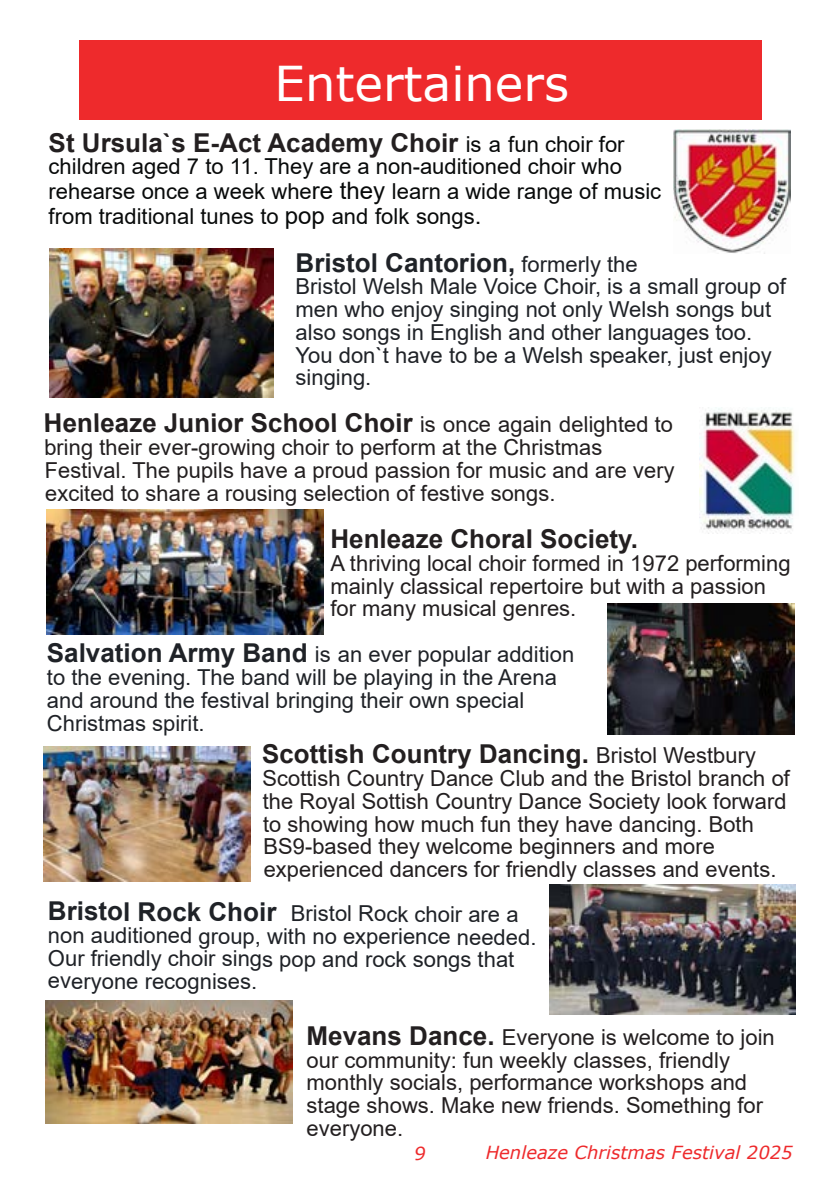
<style>
.page{position:relative;width:840px;height:1191px;background:#fff}
.page>*{position:absolute;margin:0;border:0;box-sizing:border-box;transform-origin:0 0}
.t1{font:48px "Verdana";color:#fff}
.t2{font:700 26px "Arial";color:#231f20}
.t3{font:700 26px "Arial";color:#1f2227}
.t4{font:22px/22.8px "Arial";color:#231f20}
.t5{font:22px/22.8px "Arial";color:#1f2227}
.t6{font:22px/24.8px "Arial";color:#080a0a}
.t7{font:italic 18px "Verdana";color:#ee2a2c}
.s1{font-weight:400;font-size:22px;color:#080a0a}
.s2{font-size:24px}
.s3{font-weight:400;font-size:22px}
.s4{font-weight:700;font-size:26px}
</style>
<div class="page">
<img style="left:607px;top:603px;width:187px;height:131px">
<img style="left:673px;top:129px;width:117px;height:125px">
<img style="left:699px;top:407px;width:96px;height:127px">
<img style="left:46px;top:1001px;width:246px;height:122px">
<img style="left:50px;top:248px;width:223px;height:150px">
<img style="left:47px;top:509px;width:276px;height:125px">
<img style="left:549px;top:884px;width:245px;height:130px">
<img style="left:44px;top:747px;width:206px;height:134px">
<div style="left:79px;top:40px;width:682px;height:80px;background:#ee2a2c"></div>
<h1 class="t1" style="left:274px;top:64px;width:296px">Entertainers</h1>
<p class="t2" style="left:49px;top:133px;width:577px">St Ursula`s E-Act Academy Choir <span class="s1">is a fun choir for</span></p>
<p class="t6" style="left:49px;top:156px;width:613px">children aged 7 to 11. They are a non-auditioned choir who rehearse once a week whe<span class="s2">re they</span> learn a wide range of music from traditional tunes to <span class="s2">pop</span> and folk songs<span class="s2">.</span></p>
<p class="t3" style="left:295px;top:253px;width:343px">Bristol Cantorion, <span class="s3">formerly the</span></p>
<p class="t5" style="left:295px;top:277px;width:491px">Bristol Welsh Male Voice Choir, is a small group of men who enjoy singing not only Welsh songs but also songs in English and other languages too.<br>You don`t have to be a Welsh speaker, just enjoy singing.</p>
<p class="t2" style="left:44px;top:413px;width:630px">Henleaze Junior School Choir <span class="s3">is once again delighted to</span></p>
<p class="t4" style="left:44px;top:438px;width:631px">bring their ever-growing choir to perform at the Christmas<br>Festival. The pupils have a proud passion for music and are very excited to share a rousing selection of festive songs.</p>
<p class="t2" style="left:330px;top:529px;width:309px">Henleaze Choral Society.</p>
<p class="t4" style="left:330px;top:554px;width:461px">A thriving local choir formed in 1972 performing mainly classical repertoire but with a passion for many musical genres.</p>
<p class="t5" style="left:47px;top:645px;width:528px"><span class="s4">Salvation Army Band</span> is an ever popular addition to the evening. The band will be playing in the Arena and around the festival bringing their own special Christmas spirit.</p>
<p class="t2" style="left:262px;top:744px;width:495px">Scottish Country Dancing. <span class="s3">Bristol Westbury</span></p>
<p class="t4" style="left:262px;top:769px;width:528px">Scottish Country Dance Club and the Bristol branch of the Royal Sottish Country Dance Society look forward to showing how much fun they have dancing. Both BS9-based they welcome beginners and more experienced dancers for friendly classes and events.</p>
<p class="t5" style="left:48px;top:904px;width:489px"><span class="s4">Bristol Rock Choir</span> Bristol Rock choir are a non auditioned group, with no experience needed.<br>Our friendly choir sings pop and rock songs that everyone recognises.</p>
<p class="t4" style="left:306px;top:1027px;width:469px"><span class="s4">Mevans Dance.</span> Everyone is welcome to join our community: fun weekly classes, friendly monthly socials, performance workshops and stage shows. Make new friends. Something for everyone.</p>
<p class="t7" style="left:414px;top:1146px;width:13px">9</p>
<p class="t7" style="left:485px;top:1145px;width:308px">Henleaze Christmas Festival 2025</p>
</div>
